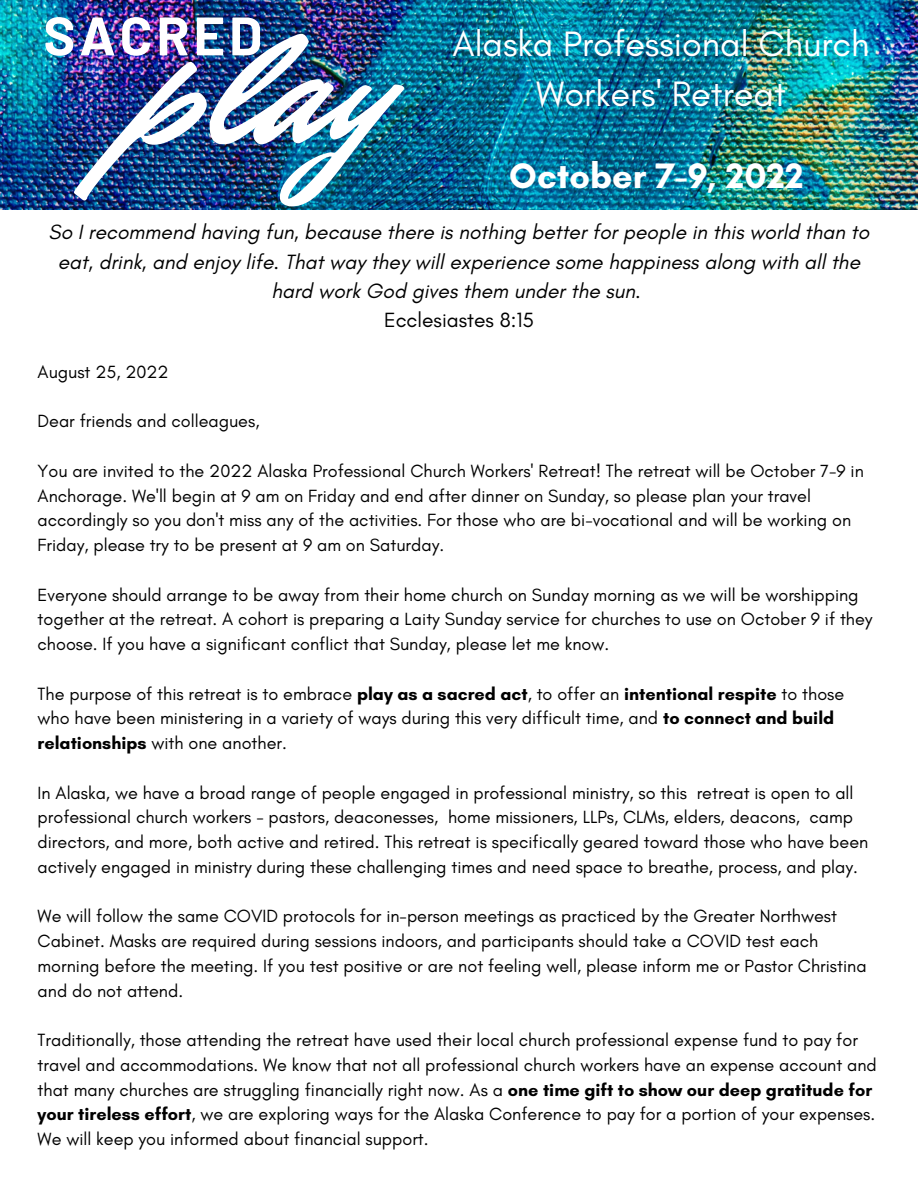
<style>
.page{position:relative;width:918px;height:1188px;background:#fff}
.page>*{position:absolute;margin:0;border:0;box-sizing:border-box;transform-origin:0 0}
.t1{font:175.2px "Mr Dafoe";color:#fff}
.t2{font:700 54px "Barlow";letter-spacing:.075em;color:#fff}
.t3{font:36px/49.5px "Glacial Indifference";color:#fff;text-align:center}
.t4{font:700 36px "Glacial Indifference";color:#fff}
.t5{font:italic 21px/29.2px "Glacial Indifference";color:#000;text-align:center}
.t6{font:21px "Glacial Indifference";color:#000}
.t7{font:18px/24.8px "Glacial Indifference";color:#000}
.s1{font-weight:700}
</style>
<div class="page">
<img style="left:0;top:0;width:918px;height:210px">
<h2 class="t2" style="left:43px;top:1px;width:221px">SACRED</h2>
<h1 class="t1" style="left:127px;top:-31px;width:262px">play</h1>
<h3 class="t3" style="left:453px;top:19px;width:419px">Alaska Professional Church<br>Workers' Retreat</h3>
<h3 class="t4" style="left:509px;top:154px;width:296px">October 7-9, 2022</h3>
<p class="t5" style="left:49px;top:217px;width:822px">So I recommend having fun, because there is nothing better for people in this world than to eat, drink, and enjoy life. That way they will experience some happiness along with all the hard work God gives them under the sun.</p>
<p class="t6" style="left:384px;top:307px;width:151px">Ecclesiastes 8:15</p>
<p class="t7" style="left:38px;top:359px;width:133px">August 25, 2022</p>
<p class="t7" style="left:38px;top:409px;width:223px">Dear friends and colleagues,</p>
<p class="t7" style="left:38px;top:458px;width:828px">You are invited to the 2022 Alaska Professional Church Workers' Retreat! The retreat will be October 7-9 in Anchorage. We'll begin at 9 am on Friday and end after dinner on Sunday, so please plan your travel accordingly so you don't miss any of the activities. For those who are bi-vocational and will be working on Friday, please try to be present at 9 am on Saturday.</p>
<p class="t7" style="left:38px;top:582px;width:836px">Everyone should arrange to be away from their home church on Sunday morning as we will be worshipping together at the retreat. A cohort is preparing a Laity Sunday service for churches to use on October 9 if they choose. If you have a significant conflict that Sunday, please let me know.</p>
<p class="t7" style="left:38px;top:681px;width:808px">The purpose of this retreat is to embrace <span class="s1">play as a sacred act</span>, to offer an <span class="s1">intentional respite</span> to those who have been ministering in a variety of ways during this very difficult time, and <span class="s1">to connect and build relationships</span> with one another.</p>
<p class="t7" style="left:38px;top:780px;width:832px">In Alaska, we have a broad range of people engaged in professional ministry, so this retreat is open to all professional church workers - pastors, deaconesses, home missioners, LLPs, CLMs, elders, deacons, camp directors, and more, both active and retired. This retreat is specifically geared toward those who have been actively engaged in ministry during these challenging times and need space to breathe, process, and play.</p>
<p class="t7" style="left:38px;top:904px;width:831px">We will follow the same COVID protocols for in-person meetings as practiced by the Greater Northwest Cabinet. Masks are required during sessions indoors, and participants should take a COVID test each morning before the meeting. If you test positive or are not feeling well, please inform me or Pastor Christina and do not attend.</p>
<p class="t7" style="left:38px;top:1027px;width:841px">Traditionally, those attending the retreat have used their local church professional expense fund to pay for travel and accommodations. We know that not all professional church workers have an expense account and that many churches are struggling financially right now. As a <span class="s1">one time gift to show our deep gratitude for your tireless effort</span>, we are exploring ways for the Alaska Conference to pay for a portion of your expenses.<br>We will keep you informed about financial support.</p>
</div>
